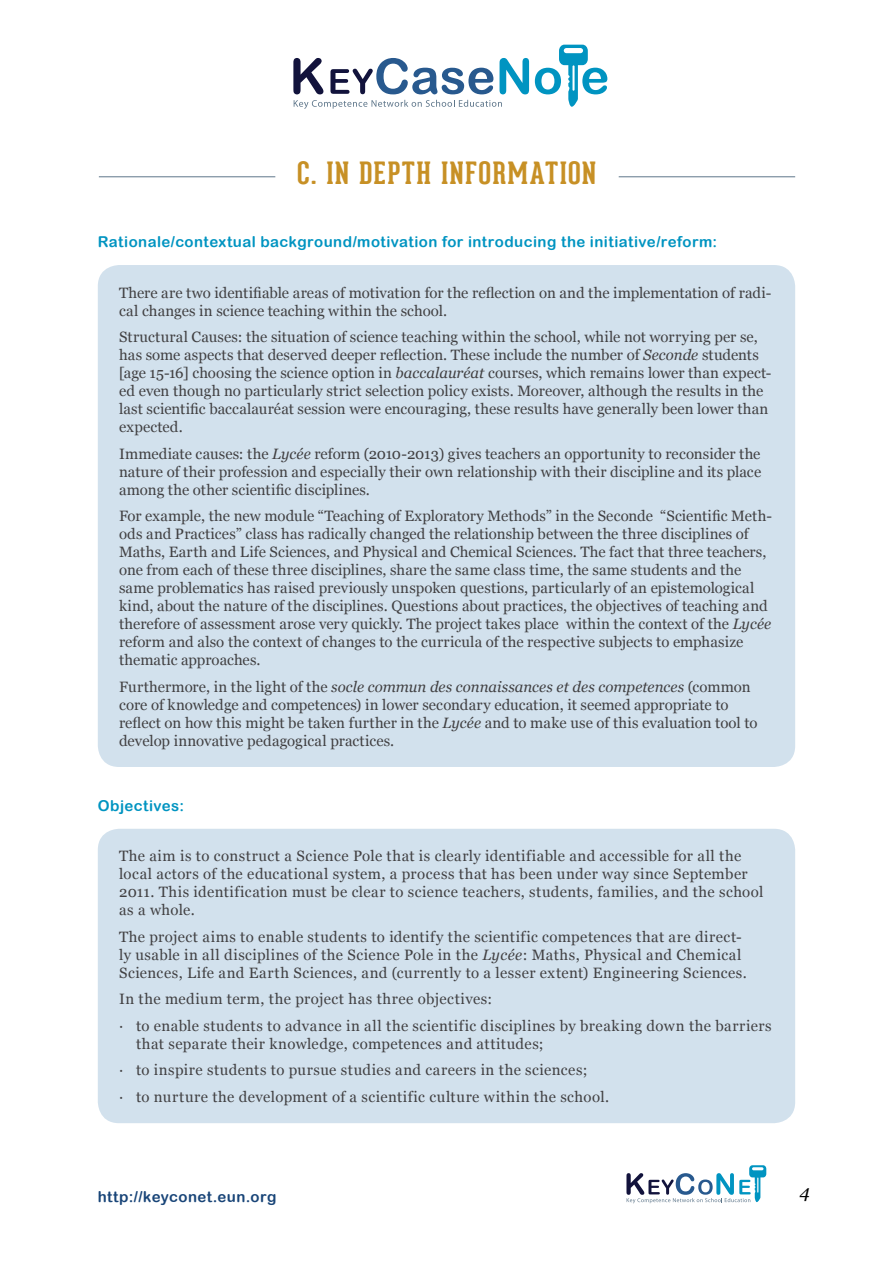
<style>
.page{position:relative;width:893px;height:1263px;background:#fff}
.page>*{position:absolute;margin:0;border:0;box-sizing:border-box;transform-origin:0 0}
.t1{font:700 30px "Geared Slab";letter-spacing:.055em;color:#c79025}
.t2{font:italic 18px "Georgia";color:#000}
.t3{font:15px/18px "Georgia";letter-spacing:.015em;color:#414042}
.t4{font:15px "Arial Rounded MT Bold";letter-spacing:.03em;color:#0094c1}
.t5{font:15px "Arial Rounded MT Bold";letter-spacing:.03em;color:#194578}
.s1{font-style:italic}
</style>
<div class="page">
<svg style="left:626px;top:1165px;width:140px;height:38px"></svg>
<svg style="left:293px;top:58px;width:30px;height:36px"></svg>
<svg style="left:294px;top:100px;width:208px;height:9px"></svg>
<svg style="left:330px;top:58px;width:163px;height:36px"></svg>
<svg style="left:500px;top:58px;width:29px;height:36px"></svg>
<svg style="left:535px;top:45px;width:72px;height:62px"></svg>
<div style="left:98px;top:265px;width:697px;height:502px;background:#d2e1ed;border-radius:21px"></div>
<div style="left:98px;top:829px;width:697px;height:294px;background:#d2e1ed;border-radius:21px"></div>
<hr style="left:619px;top:176px;width:176px;height:1px;background:#5e768a">
<hr style="left:99px;top:176px;width:176px;height:1px;background:#5e768a">
<h1 class="t1" style="left:297px;top:154px;width:300px">C. IN DEPTH INFORMATION</h1>
<p class="t4" style="left:98px;top:233px;width:621px">Rationale/contextual background/motivation for introducing the initiative/reform:</p>
<p class="t3" style="left:119px;top:283px;width:654px">There are two identifiable areas of motivation for the reflection on and the implementation of radi&shy;cal changes in science teaching within the school.</p>
<p class="t3" style="left:119px;top:328px;width:654px">Structural Causes: the situation of science teaching within the school, while not worrying per se, has some aspects that deserved deeper reflection. These include the number of <span class="s1">Seconde</span> students [age 15-16] choosing the science option in <span class="s1">baccalauréat</span> courses, which remains lower than expect&shy;ed even though no particularly strict selection policy exists. Moreover, although the results in the last scientific baccalauréat session were encouraging, these results have generally been lower than expected.</p>
<p class="t3" style="left:119px;top:444px;width:644px;text-align:justify">Immediate causes: the <span class="s1">Lycée</span> reform (2010-2013) gives teachers an opportunity to reconsider the nature of their profession and especially their own relationship with their discipline and its place among the other scientific disciplines.</p>
<p class="t3" style="left:119px;top:507px;width:654px">For example, the new module “Teaching of Exploratory Methods” in the Seconde “Scientific Meth&shy;ods and Practices” class has radically changed the relationship between the three disciplines of Maths, Earth and Life Sciences, and Physical and Chemical Sciences. The fact that three teachers, one from each of these three disciplines, share the same class time, the same students and the same problematics has raised previously unspoken questions, particularly of an epistemological kind, about the nature of the disciplines. Questions about practices, the objectives of teaching and therefore of assessment arose very quickly. The project takes place within the context of the <span class="s1">Lycée </span>reform and also the context of changes to the curricula of the respective subjects to emphasize thematic approaches.</p>
<p class="t3" style="left:119px;top:677px;width:640px">Furthermore, in the light of the <span class="s1">socle commun des connaissances et des competences</span> (common core of knowledge and competences) in lower secondary education, it seemed appropriate to reflect on how this might be taken further in the <span class="s1">Lycée</span> and to make use of this evaluation tool to develop innovative pedagogical practices.</p>
<p class="t4" style="left:98px;top:796px;width:88px">Objectives:</p>
<p class="t3" style="left:119px;top:847px;width:646px">The aim is to construct a Science Pole that is clearly identifiable and accessible for all the local actors of the educational system, a process that has been under way since September 2011. This identification must be clear to science teachers, students, families, and the school as a whole.</p>
<p class="t3" style="left:119px;top:928px;width:629px">The project aims to enable students to identify the scientific competences that are direct&shy;ly usable in all disciplines of the Science Pole in the <span class="s1">Lycée</span>: Maths, Physical and Chemical<br>Sciences, Life and Earth Sciences, and (currently to a lesser extent) Engineering Sciences.</p>
<p class="t3" style="left:119px;top:986px;width:654px;line-height:26.5px">In the medium term, the project has three objectives:<br>∙ to enable students to advance in all the scientific disciplines by breaking down the barriers</p>
<p class="t3" style="left:119px;top:1030px;width:491px;line-height:26.5px;text-indent:17px">that separate their knowledge, competences and attitudes;<br>∙ to inspire students to pursue studies and careers in the sciences;<br>∙ to nurture the development of a scientific culture within the school.</p>
<p class="t5" style="left:98px;top:1188px;width:180px">http://keyconet.eun.org</p>
<p class="t2" style="left:799px;top:1181px;width:12px">4</p>
</div>
